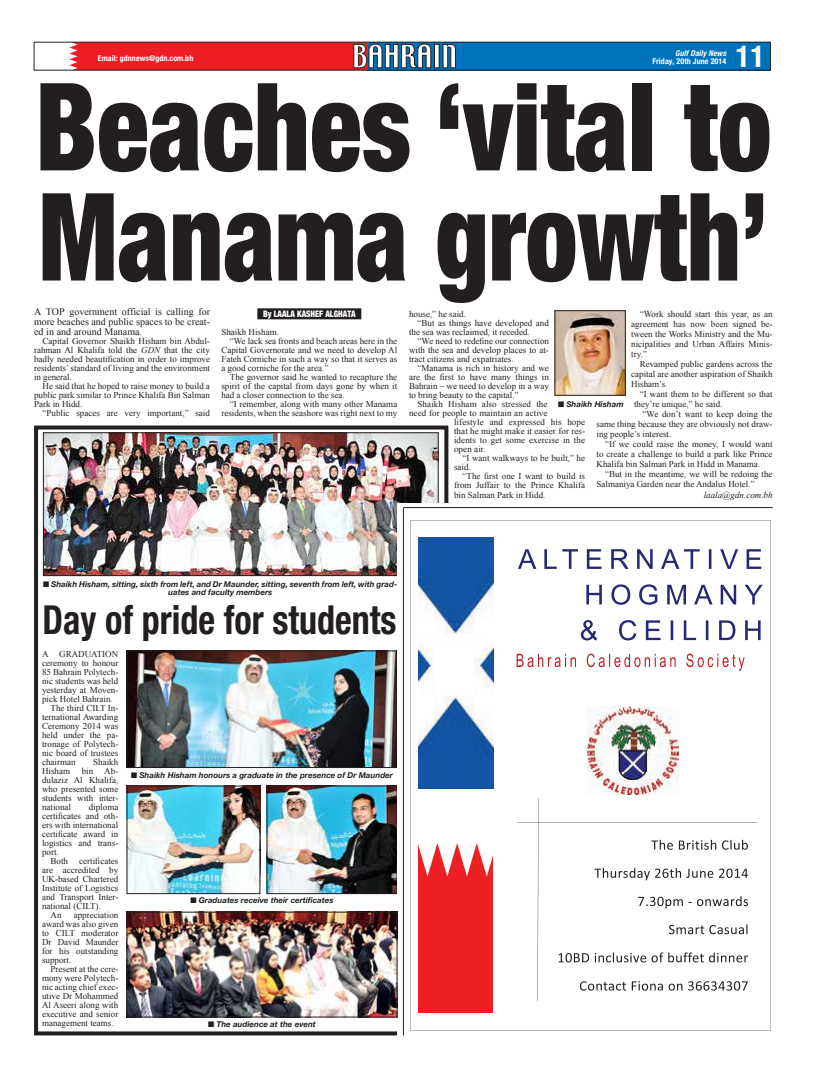
<style>
.page{position:relative;width:823px;height:1078px;background:#fff}
.page>*{position:absolute;margin:0;border:0;box-sizing:border-box;transform-origin:0 0}
.Head_black_main{font:900 condensed 122px/110px "Helvetica Neue LT Std";color:#231f20;scale:.88 1}
.Head_bold__News{font:700 condensed 40px "Helvetica Neue LT Std";color:#231f20;scale:.9 1}
.Page_no{font:700 condensed 30px "Helvetica Neue LT Std";color:#fff}
.Body_Intro_10pt{font:10px/10px "Times New Roman";color:#231f20;text-align:justify}
.Body_copy__news{font:9px/9px "Times New Roman";color:#231f20;text-align:justify}
.Byline_wob{font:900 condensed 9px "Helvetica Neue LT Std";color:#fff;scale:.9 1}
.email_sign-off{font:italic 9px "Times New Roman";color:#231f20}
.Caption_bold{font:italic 700 8px/8px "Helvetica Neue LT Std";color:#231f20;text-align:center}
.Issue_details_news{font:700 condensed 8px "Helvetica Neue LT Std";letter-spacing:.005em;color:#fff}
.Issue_details_news-2{font:italic 700 condensed 8px "Helvetica Neue LT Std";letter-spacing:.005em;color:#fff}
.s1{font-style:italic}
</style>
<div class="page">
<div style="left:34px;top:425px;width:414px;height:610px;border:4px solid #231f20"></div>
<div style="left:366px;top:42px;width:404px;height:28px;background:#0072bc"></div>
<div style="left:34px;top:42px;width:736px;height:28px;border:1px solid #231f20"></div>
<svg style="left:69px;top:42px;width:362px;height:28px;background:#d03740"></svg>
<div style="left:434px;top:44px;width:5px;height:24px;background:#fff"></div>
<div style="left:434px;top:44px;width:5px;height:24px;border:1px solid #231f20"></div>
<svg style="left:442px;top:44px;width:14px;height:24px"></svg>
<div style="left:257px;top:308px;width:104px;height:11px;background:#231f20"></div>
<img style="left:556px;top:312px;width:67px;height:81px">
<img style="left:129px;top:652px;width:266px;height:113px">
<div style="left:127px;top:650px;width:270px;height:117px;border:1px solid #231f20"></div>
<img style="left:45px;top:434px;width:391px;height:139px">
<div style="left:43px;top:432px;width:395px;height:143px;border:1px solid #231f20"></div>
<img style="left:268px;top:787px;width:127px;height:104px">
<div style="left:266px;top:785px;width:131px;height:108px;border:1px solid #231f20"></div>
<img style="left:129px;top:787px;width:129px;height:104px">
<div style="left:127px;top:785px;width:133px;height:108px;border:1px solid #231f20"></div>
<div style="left:397px;top:503px;width:381px;height:544px;background:#fff"></div>
<hr style="left:403px;top:507px;width:369px;height:1px;background:#231f20">
<hr style="left:403px;top:507px;width:1px;height:528px;background:#231f20">
<svg style="left:410px;top:520px;width:360px;height:510px"></svg>
<img style="left:129px;top:913px;width:266px;height:102px">
<div style="left:127px;top:911px;width:270px;height:106px;border:1px solid #231f20"></div>
<p class="Issue_details_news" style="left:98px;top:53px;width:97px">Email: gdnnews@gdn.com.bh</p>
<p class="Page_no" style="left:735px;top:38px;width:30px">11</p>
<p class="Issue_details_news-2" style="left:675px;top:48px;width:52px">Gulf Daily News</p>
<p class="Issue_details_news" style="left:652px;top:56px;width:75px">Friday, 20th June 2014</p>
<p class="Head_black_main" style="left:35px;top:70px;width:837px">Beaches ‘vital to<br>Manama growth’</p>
<p class="Body_Intro_10pt" style="left:34px;top:307px;width:177px">A TOP government official is calling for more beaches and public spaces to be creat&shy;ed in and around Manama.</p>
<p class="Body_copy__news" style="left:34px;top:336px;width:177px;text-indent:9px">Capital Governor Shaikh Hisham bin Abdul&shy;rahman Al Khalifa told the <span class="s1">GDN</span> that the city badly needed beautification in order to improve residents’ standard of living and the environment in general.</p>
<p class="Body_copy__news" style="left:34px;top:381px;width:177px;text-indent:9px">He said that he hoped to raise money to build a public park similar to Prince Khalifa Bin Salman Park in Hidd.</p>
<p class="Body_copy__news" style="left:43px;top:408px;width:169px">“Public spaces are very important,” said</p>
<p class="Byline_wob" style="left:263px;top:308px;width:104px">By LAALA KASHEF ALGHATA</p>
<p class="Body_copy__news" style="left:409px;top:309px;width:58px">house,” he said.</p>
<p class="Body_copy__news" style="left:409px;top:318px;width:141px;text-indent:9px">“But as things have developed and the sea was reclaimed, it receded.</p>
<p class="Body_copy__news" style="left:409px;top:336px;width:141px;text-indent:9px">“We need to redefine our connection with the sea and develop places to at&shy;tract citizens and expatriates.</p>
<p class="Body_copy__news" style="left:409px;top:363px;width:141px;text-indent:9px">“Manama is rich in history and we are the first to have many things in Bahrain – we need to develop in a way to bring beauty to the capital.”</p>
<p class="Body_copy__news" style="left:417px;top:399px;width:131px">Shaikh Hisham also stressed the</p>
<p class="Body_copy__news" style="left:409px;top:408px;width:140px">need for people to maintain an active</p>
<p class="Body_copy__news" style="left:454px;top:417px;width:132px">lifestyle and expressed his hope</p>
<p class="Body_copy__news" style="left:454px;top:426px;width:132px">that he might make it easier for res-</p>
<p class="Body_copy__news" style="left:454px;top:435px;width:132px">idents to get some exercise in the</p>
<p class="Body_copy__news" style="left:454px;top:444px;width:33px">open air.</p>
<p class="Body_copy__news" style="left:454px;top:453px;width:132px;text-indent:9px">“I want walkways to be built,” he said.</p>
<p class="Body_copy__news" style="left:454px;top:471px;width:132px;text-indent:9px">“The first one I want to build is from Juffair to the Prince Khalifa bin Salman Park in Hidd.</p>
<p class="Body_copy__news" style="left:631px;top:308px;width:143px;line-height:10px;text-indent:9px">“Work should start this year, as an agreement has now been signed be&shy;tween the Works Ministry and the Mu&shy;nicipalities and Urban Affairs Minis&shy;try.”</p>
<p class="Body_copy__news" style="left:631px;top:358px;width:143px;line-height:10px;text-indent:9px">Revamped public gardens across the capital are another aspiration of Shaikh Hisham’s.</p>
<p class="Body_copy__news" style="left:633px;top:389px;width:140px;line-height:10px;text-indent:6px">“I want them to be different so that they’re unique,” he said.</p>
<p class="Body_copy__news" style="left:596px;top:409px;width:177px;line-height:10px;text-indent:46px">“We don’t want to keep doing the same thing because they are obviously not draw&shy;ing people’s interest.</p>
<p class="Body_copy__news" style="left:596px;top:439px;width:177px;line-height:10px;text-indent:9px">“If we could raise the money, I would want to create a challenge to build a park like Prince Khalifa bin Salman Park in Hidd in Manama.</p>
<p class="Body_copy__news" style="left:596px;top:469px;width:177px;line-height:10px;text-indent:9px">“But in the meantime, we will be redoing the<br>Salmaniya Garden near the Andalus Hotel.”</p>
<p class="email_sign-off" style="left:703px;top:488px;width:70px">laala@gdn.com.bh</p>
<p class="Body_copy__news" style="left:221px;top:327px;width:59px">Shaikh Hisham.</p>
<p class="Body_copy__news" style="left:221px;top:336px;width:177px;text-indent:9px">“We lack sea fronts and beach areas here in the Capital Governorate and we need to develop Al Fateh Corniche in such a way so that it serves as a good corniche for the area.”</p>
<p class="Body_copy__news" style="left:221px;top:372px;width:177px;text-indent:9px">The governor said he wanted to recapture the spirit of the capital from days gone by when it had a closer connection to the sea.</p>
<p class="Body_copy__news" style="left:221px;top:399px;width:177px;text-align:right">“I remember, along with many other Manama residents, when the seashore was right next to my</p>
<p class="Caption_bold" style="left:557px;top:400px;width:67px">■ Shaikh Hisham</p>
<p class="Caption_bold" style="left:43px;top:579px;width:355px">■ Shaikh Hisham, sitting, sixth from left, and Dr Maunder, sitting, seventh from left, with grad&shy;uates and faculty members</p>
<p class="Head_bold__News" style="left:42px;top:595px;width:394px">Day of pride for students</p>
<p class="Body_copy__news" style="left:42px;top:649px;width:78px">A GRADUATION ceremony to honour 85 Bahrain Polytech&shy;nic students was held yesterday at Moven&shy;pick Hotel Bahrain.</p>
<p class="Body_copy__news" style="left:42px;top:703px;width:78px;text-indent:9px">The third CILT In&shy;ternational Awarding Ceremony 2014 was held under the pa&shy;tronage of Polytech&shy;nic board of trustees chairman</p>
<p class="Body_copy__news" style="left:93px;top:757px;width:27px">Shaikh</p>
<p class="Body_copy__news" style="left:42px;top:766px;width:78px;text-indent:40px">bin Ab&shy;dulaziz Al Khalifa, who presented some students with inter&shy;national</p>
<p class="Body_copy__news" style="left:42px;top:766px;width:29px">Hisham</p>
<p class="Body_copy__news" style="left:42px;top:802px;width:78px;text-indent:47px">diploma certificates and oth&shy;ers with international certificate award in logistics and trans&shy;port.</p>
<p class="Body_copy__news" style="left:42px;top:856px;width:78px;text-indent:9px">Both certificates are accredited by UK-based Chartered Institute of Logistics and Transport Inter&shy;national (CILT).</p>
<p class="Body_copy__news" style="left:51px;top:910px;width:12px">An</p>
<p class="Body_copy__news" style="left:42px;top:910px;width:78px;text-indent:32px">appreciation award was also given to CILT moderator Dr David Maunder for his outstanding support.</p>
<p class="Body_copy__news" style="left:42px;top:964px;width:78px;text-indent:9px">Present at the cere&shy;mony were Polytech&shy;nic acting chief exec&shy;utive Dr Mohammed Al Aseeri along with executive and senior management teams.</p>
<p class="Caption_bold" style="left:131px;top:770px;width:263px">■ Shaikh Hisham honours a graduate in the presence of Dr Maunder</p>
<p class="Caption_bold" style="left:190px;top:895px;width:144px">■ Graduates receive their certificates</p>
<p class="Caption_bold" style="left:208px;top:1020px;width:109px">■ The audience at the event</p>
</div>
